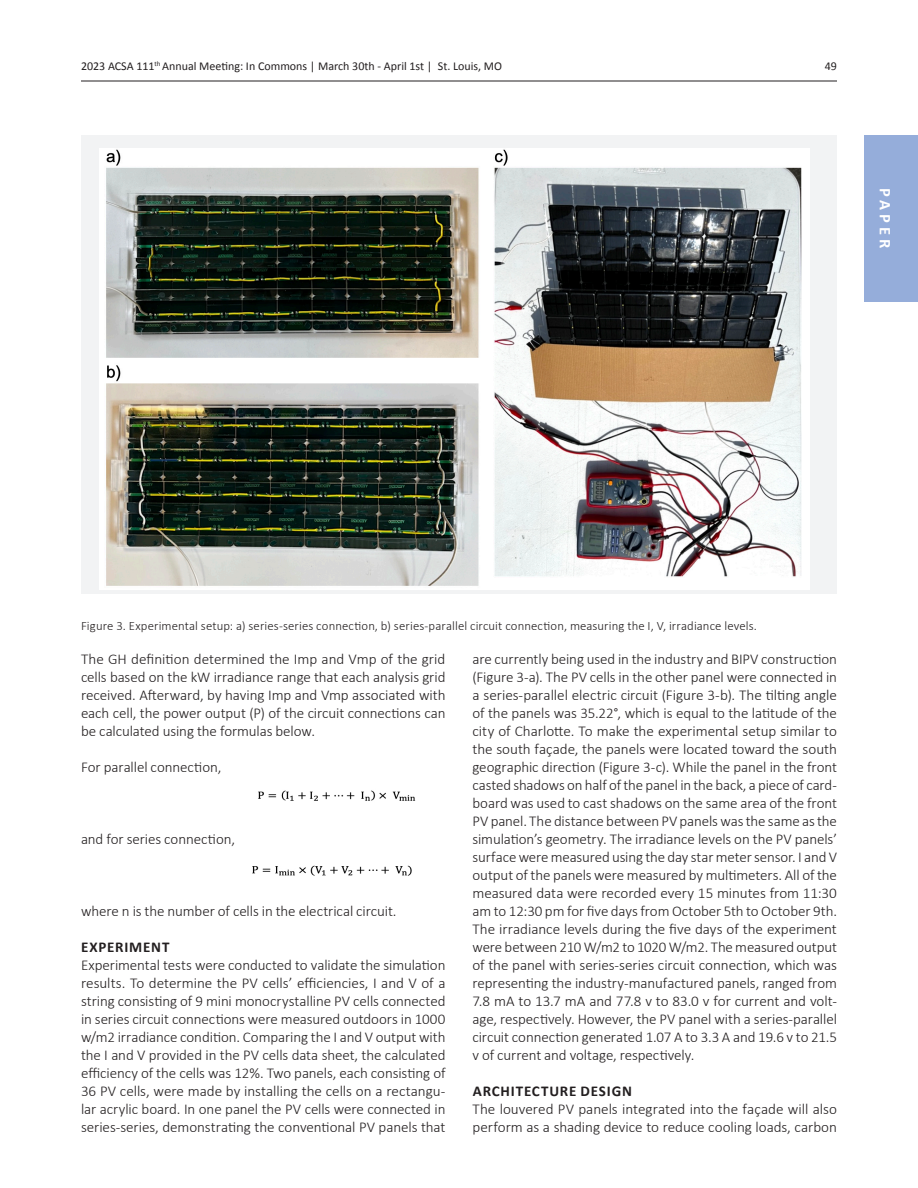
<style>
.page{position:relative;width:918px;height:1188px;background:#fff}
.page>*{position:absolute;margin:0;border:0;box-sizing:border-box;transform-origin:0 0}
.t1{font:700 16.5px "Calibri";letter-spacing:.235em;color:#fff}
._06_Main_Body_Text{font:300 15px/18px "Calibri";letter-spacing:-.005em;color:#231f20;text-align:justify}
._05_Section_Header{font:700 15px "Calibri";letter-spacing:.055em;color:#231f20}
._07_Caption_Text{font:300 12.75px "Calibri";letter-spacing:.01em;color:#231f20}
.t2{font:12px "Calibri";color:#231f20}
</style>
<div class="page">
<hr style="left:81px;top:81px;width:756px;height:1px;background:#231f20">
<div style="left:864px;top:135px;width:54px;height:166px;background:#95adda"></div>
<div style="left:81px;top:135px;width:756px;height:459px;background:#f2f3f4"></div>
<img style="left:99px;top:148px;width:711px;height:442px">
<img style="left:258px;top:790px;width:158px;height:11px">
<img style="left:252px;top:865px;width:160px;height:11px">
<p class="t2" style="left:81px;top:57px;width:423px">2023 ACSA 111<sup>th</sup> Annual Meeting: In Commons | March 30th - April 1st | St. Louis, MO</p>
<p class="t2" style="left:825px;top:57px;width:14px">49</p>
<p class="t1" style="left:897px;top:188px;width:61px;rotate:90deg">PAPER</p>
<p class="_07_Caption_Text" style="left:81px;top:618px;width:677px">Figure 3. Experimental setup: a) series-series connection, b) series-parallel circuit connection, measuring the I, V, irradiance levels.</p>
<p class="_06_Main_Body_Text" style="left:81px;top:650px;width:366px">The GH definition determined the Imp and Vmp of the grid cells based on the kW irradiance range that each analysis grid received. Afterward, by having Imp and Vmp associated with each cell, the power output (P) of the circuit connections can be calculated using the formulas below.</p>
<p class="_06_Main_Body_Text" style="left:81px;top:758px;width:142px">For parallel connection,</p>
<p class="_06_Main_Body_Text" style="left:81px;top:830px;width:156px">and for series connection,</p>
<p class="_06_Main_Body_Text" style="left:81px;top:902px;width:317px">where n is the number of cells in the electrical circuit.</p>
<p class="_05_Section_Header" style="left:81px;top:936px;width:90px">EXPERIMENT</p>
<p class="_06_Main_Body_Text" style="left:81px;top:956px;width:366px">Experimental tests were conducted to validate the simulation results. To determine the PV cells’ efficiencies, I and V of a string consisting of 9 mini monocrystalline PV cells connected in series circuit connections were measured outdoors in 1000 w/m2 irradiance condition. Comparing the I and V output with the I and V provided in the PV cells data sheet, the calculated efficiency of the cells was 12%. Two panels, each consisting of 36 PV cells, were made by installing the cells on a rectangu&shy;lar acrylic board. In one panel the PV cells were connected in series-series, demonstrating the conventional PV panels that</p>
<p class="_06_Main_Body_Text" style="left:472px;top:650px;width:366px">are currently being used in the industry and BIPV construction (Figure 3-a). The PV cells in the other panel were connected in a series-parallel electric circuit (Figure 3-b). The tilting angle of the panels was 35.22°, which is equal to the latitude of the city of Charlotte. To make the experimental setup similar to the south façade, the panels were located toward the south geographic direction (Figure 3-c). While the panel in the front casted shadows on half of the panel in the back, a piece of card&shy;board was used to cast shadows on the same area of the front PV panel. The distance between PV panels was the same as the simulation’s geometry. The irradiance levels on the PV panels’ surface were measured using the day star meter sensor. I and V output of the panels were measured by multimeters. All of the measured data were recorded every 15 minutes from 11:30 am to 12:30 pm for five days from October 5th to October 9th.<br>The irradiance levels during the five days of the experiment were between 210 W/m2 to 1020 W/m2. The measured output of the panel with series-series circuit connection, which was representing the industry-manufactured panels, ranged from 7.8 mA to 13.7 mA and 77.8 v to 83.0 v for current and volt&shy;age, respectively. However, the PV panel with a series-parallel circuit connection generated 1.07 A to 3.3 A and 19.6 v to 21.5 v of current and voltage, respectively.</p>
<p class="_05_Section_Header" style="left:473px;top:1080px;width:161px">ARCHITECTURE DESIGN</p>
<p class="_06_Main_Body_Text" style="left:472px;top:1100px;width:366px">The louvered PV panels integrated into the façade will also perform as a shading device to reduce cooling loads, carbon</p>
</div>
